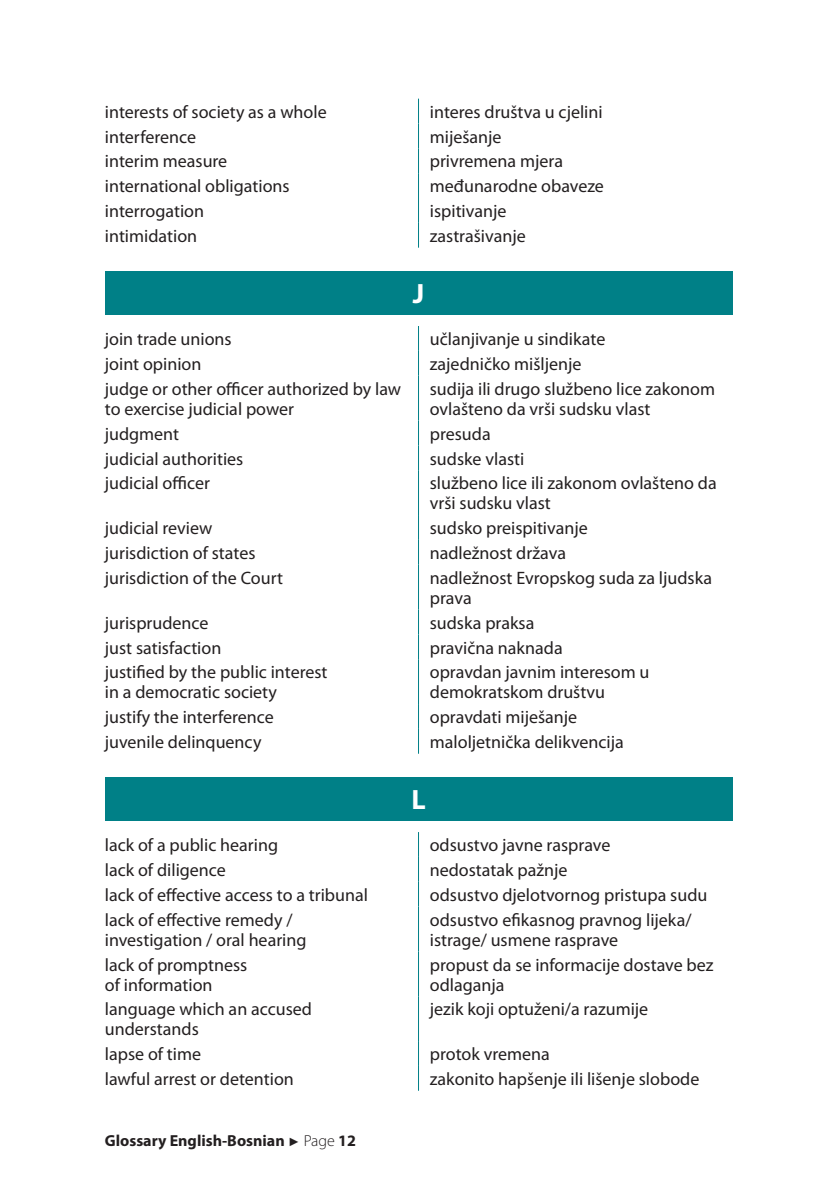
<style>
.page{position:relative;width:840px;height:1190px;background:#fff}
.page>*{position:absolute;margin:0;border:0;box-sizing:border-box;transform-origin:0 0}
.t1{font:700 28px "Myriad Pro";color:#fff}
.t2{font:18px/20px "Myriad Pro";color:#231f20}
.t3{font:700 16px "Myriad Pro";color:#231f20}
.s1{font-weight:300}
</style>
<div class="page">
<svg style="left:418px;top:99px;width:1px;height:149px"></svg>
<div style="left:105px;top:271px;width:627px;height:44px;background:#008087"></div>
<svg style="left:418px;top:326px;width:1px;height:50px"></svg>
<hr style="left:418px;top:376px;width:1px;height:45px;background:#008087">
<svg style="left:418px;top:421px;width:1px;height:49px"></svg>
<hr style="left:418px;top:470px;width:1px;height:45px;background:#008087">
<svg style="left:418px;top:515px;width:1px;height:50px"></svg>
<hr style="left:418px;top:565px;width:1px;height:45px;background:#008087">
<svg style="left:418px;top:610px;width:1px;height:49px"></svg>
<hr style="left:418px;top:659px;width:1px;height:45px;background:#008087">
<svg style="left:418px;top:704px;width:1px;height:50px"></svg>
<div style="left:105px;top:777px;width:627px;height:44px;background:#008087"></div>
<svg style="left:418px;top:832px;width:1px;height:75px"></svg>
<hr style="left:418px;top:907px;width:1px;height:44px;background:#008087">
<hr style="left:418px;top:951px;width:1px;height:45px;background:#008087">
<hr style="left:418px;top:996px;width:1px;height:45px;background:#008087">
<svg style="left:418px;top:1041px;width:1px;height:50px"></svg>
<p class="t2" style="left:105px;top:103px;width:223px">interests of society as a whole</p>
<p class="t2" style="left:430px;top:103px;width:174px">interes društva u cjelini</p>
<p class="t2" style="left:105px;top:128px;width:93px">interference</p>
<p class="t2" style="left:430px;top:128px;width:73px">miješanje</p>
<p class="t2" style="left:105px;top:153px;width:124px">interim measure</p>
<p class="t2" style="left:430px;top:153px;width:135px">privremena mjera</p>
<p class="t2" style="left:105px;top:177px;width:186px">international obligations</p>
<p class="t2" style="left:430px;top:177px;width:176px">međunarodne obaveze</p>
<p class="t2" style="left:105px;top:202px;width:101px">interrogation</p>
<p class="t2" style="left:430px;top:202px;width:78px">ispitivanje</p>
<p class="t2" style="left:105px;top:227px;width:94px">intimidation</p>
<p class="t2" style="left:430px;top:227px;width:97px">zastrašivanje</p>
<h1 class="t1" style="left:413px;top:277px;width:13px">J</h1>
<p class="t2" style="left:105px;top:330px;width:128px">join trade unions</p>
<p class="t2" style="left:430px;top:330px;width:177px">učlanjivanje u sindikate</p>
<p class="t2" style="left:105px;top:355px;width:98px">joint opinion</p>
<p class="t2" style="left:430px;top:355px;width:153px">zajedničko mišljenje</p>
<p class="t2" style="left:105px;top:380px;width:298px">judge or other officer authorized by law to exercise judicial power</p>
<p class="t2" style="left:430px;top:380px;width:287px">sudija ili drugo službeno lice zakonom ovlašteno da vrši sudsku vlast</p>
<p class="t2" style="left:105px;top:425px;width:76px">judgment</p>
<p class="t2" style="left:430px;top:425px;width:62px">presuda</p>
<p class="t2" style="left:105px;top:450px;width:140px">judicial authorities</p>
<p class="t2" style="left:430px;top:450px;width:96px">sudske vlasti</p>
<p class="t2" style="left:105px;top:474px;width:107px">judicial officer</p>
<p class="t2" style="left:430px;top:474px;width:288px">službeno lice ili zakonom ovlašteno da vrši sudsku vlast</p>
<p class="t2" style="left:105px;top:519px;width:109px">judicial review</p>
<p class="t2" style="left:430px;top:519px;width:160px">sudsko preispitivanje</p>
<p class="t2" style="left:105px;top:544px;width:152px">jurisdiction of states</p>
<p class="t2" style="left:430px;top:544px;width:138px">nadležnost država</p>
<p class="t2" style="left:105px;top:569px;width:180px">jurisdiction of the Court</p>
<p class="t2" style="left:430px;top:569px;width:284px">nadležnost Evropskog suda za ljudska prava</p>
<p class="t2" style="left:105px;top:614px;width:105px">jurisprudence</p>
<p class="t2" style="left:430px;top:614px;width:106px">sudska praksa</p>
<p class="t2" style="left:105px;top:639px;width:118px">just satisfaction</p>
<p class="t2" style="left:430px;top:639px;width:134px">pravična naknada</p>
<p class="t2" style="left:105px;top:663px;width:224px">justified by the public interest in a democratic society</p>
<p class="t2" style="left:430px;top:663px;width:221px">opravdan javnim interesom u demokratskom društvu</p>
<p class="t2" style="left:105px;top:708px;width:171px">justify the interference</p>
<p class="t2" style="left:430px;top:708px;width:149px">opravdati miješanje</p>
<p class="t2" style="left:105px;top:733px;width:158px">juvenile delinquency</p>
<p class="t2" style="left:430px;top:733px;width:196px">maloljetnička delikvencija</p>
<h1 class="t1" style="left:411px;top:783px;width:16px">L</h1>
<p class="t2" style="left:105px;top:836px;width:175px">lack of a public hearing</p>
<p class="t2" style="left:430px;top:836px;width:182px">odsustvo javne rasprave</p>
<p class="t2" style="left:105px;top:861px;width:123px">lack of diligence</p>
<p class="t2" style="left:430px;top:861px;width:139px">nedostatak pažnje</p>
<p class="t2" style="left:105px;top:886px;width:265px">lack of effective access to a tribunal</p>
<p class="t2" style="left:430px;top:886px;width:279px">odsustvo djelotvornog pristupa sudu</p>
<p class="t2" style="left:105px;top:911px;width:203px">lack of effective remedy / investigation / oral hearing</p>
<p class="t2" style="left:430px;top:911px;width:263px">odsustvo efikasnog pravnog lijeka/ istrage/ usmene rasprave</p>
<p class="t2" style="left:105px;top:956px;width:144px">lack of promptness of information</p>
<p class="t2" style="left:430px;top:956px;width:285px">propust da se informacije dostave bez odlaganja</p>
<p class="t2" style="left:105px;top:1001px;width:209px">language which an accused understands</p>
<p class="t2" style="left:430px;top:1001px;width:220px">jezik koji optuženi/a razumije</p>
<p class="t2" style="left:105px;top:1045px;width:98px">lapse of time</p>
<p class="t2" style="left:430px;top:1045px;width:121px">protok vremena</p>
<p class="t2" style="left:105px;top:1070px;width:191px">lawful arrest or detention</p>
<p class="t2" style="left:430px;top:1070px;width:271px">zakonito hapšenje ili lišenje slobode</p>
<p class="t3" style="left:105px;top:1131px;width:253px">Glossary English-Bosnian <span class="s1">Page</span> 12</p>
</div>
